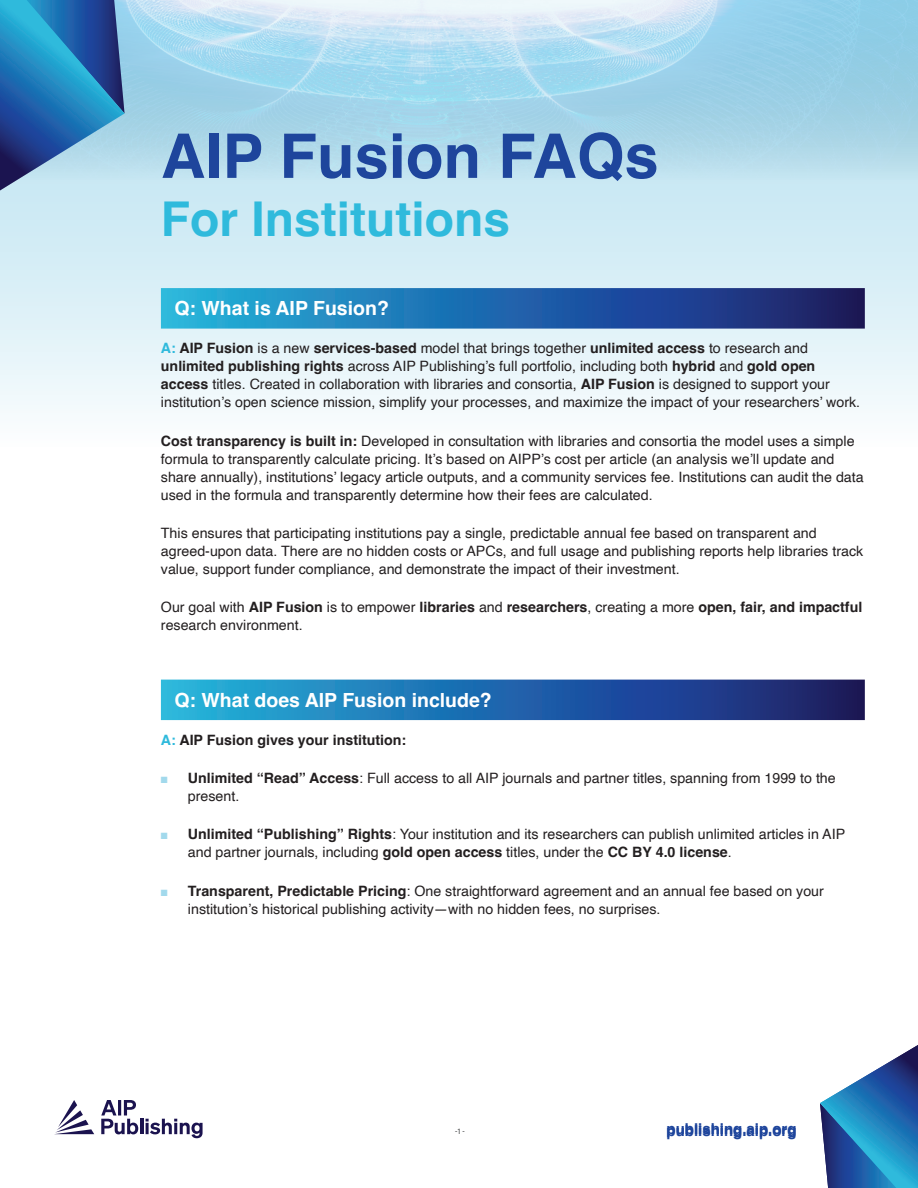
<style>
.page{position:relative;width:918px;height:1188px;background:#fff}
.page>*{position:absolute;margin:0;border:0;box-sizing:border-box;transform-origin:0 0}
.t1{font:700 61.5px "Helvetica";color:#1e459c}
.t2{font:700 48px "Helvetica";color:#2fbadc}
.t3{font:700 19.5px "Helvetica";color:#fff}
.t4{font:700 15px "Helvetica";color:#1e459c}
.t5{font:14.25px/18px "Helvetica";color:#231f20}
.t6{font:700 14.25px "Helvetica";color:#231f20}
.t7{font:8.25px "Mukta Mahee";color:#4b4c4d}
.s1{font-weight:700;color:#2fbadc}
.s2{font-weight:700}
.s3{color:#2fbadc}
.s4{color:#a2d9ec}
.s5{font-size:9px}
</style>
<div class="page">
<svg style="left:55px;top:1100px;width:39px;height:34px"></svg>
<svg style="left:101px;top:1100px;width:37px;height:34px"></svg>
<hr style="left:140px;top:1119px;width:3px;height:15px;background:#1b134f">
<svg style="left:146px;top:1119px;width:57px;height:19px"></svg>
<svg style="left:0;top:180px;width:918px;height:231px;background:#dcf0f7"></svg>
<img style="left:125px;top:0;width:793px;height:180px">
<svg style="left:161px;top:288px;width:704px;height:41px;background:#2266a7"></svg>
<svg style="left:161px;top:680px;width:704px;height:40px;background:#1f65a6"></svg>
<svg style="left:0;top:0;width:125px;height:199px;background:#4989bc"></svg>
<svg style="left:820px;top:1045px;width:98px;height:143px"></svg>
<h1 class="t1" style="left:161px;top:119px;width:499px">AIP Fusion FAQs</h1>
<h2 class="t2" style="left:161px;top:190px;width:351px">For Institutions</h2>
<h3 class="t3" style="left:174px;top:296px;width:216px">Q: What is AIP Fusion?</h3>
<p class="t5" style="left:161px;top:340px;width:701px"><span class="s1">A:</span> <span class="s2">AIP Fusion</span> is a new <span class="s2">services-based</span> model that brings together <span class="s2">unlimited access</span> to research and <span class="s2">unlimited publishing rights</span> across AIP Publishing’s full portfolio, including both <span class="s2">hybrid</span> and <span class="s2">gold open access</span> titles. Created in collaboration with libraries and consortia, <span class="s2">AIP Fusion</span> is designed to support your institution’s open science mission, simplify your processes, and maximize the impact of your researchers’ work.</p>
<p class="t5" style="left:161px;top:432px;width:704px"><span class="s2">Cost transparency is built in:</span> Developed in consultation with libraries and consortia the model uses a simple formula to transparently calculate pricing. It’s based on AIPP’s cost per article (an analysis we’ll update and share annually), institutions’ legacy article outputs, and a community services fee. Institutions can audit the data used in the formula and transparently determine how their fees are calculated.</p>
<p class="t5" style="left:161px;top:524px;width:704px">This ensures that participating institutions pay a single, predictable annual fee based on transparent and agreed-upon data. There are no hidden costs or APCs, and full usage and publishing reports help libraries track value, support funder compliance, and demonstrate the impact of their investment.</p>
<p class="t5" style="left:161px;top:598px;width:703px">Our goal with <span class="s2">AIP Fusion</span> is to empower <span class="s2">libraries</span> and <span class="s2">researchers</span>, creating a more <span class="s2">open, fair, and impactful </span>research environment.</p>
<h3 class="t3" style="left:174px;top:688px;width:319px">Q: What does AIP Fusion include?</h3>
<p class="t6" style="left:161px;top:731px;width:247px"><span class="s3">A:</span> AIP Fusion gives your institution:</p>
<p class="t5" style="left:188px;top:770px;width:649px;text-indent:-27px"><span class="s4">■</span> <span class="s2">Unlimited “Read” Access</span>: Full access to all AIP journals and partner titles, spanning from 1999 to the present.</p>
<p class="t5" style="left:188px;top:826px;width:659px;text-indent:-27px"><span class="s4">■</span> <span class="s2">Unlimited “Publishing” Rights</span>: Your institution and its researchers can publish unlimited articles in AIP and partner journals, including <span class="s2">gold open access</span> titles, under the <span class="s2">CC BY 4.0 license</span>.</p>
<p class="t5" style="left:188px;top:882px;width:638px;text-indent:-27px"><span class="s4">■</span> <span class="s2">Transparent, Predictable Pricing</span>: One straightforward agreement and an annual fee based on your institution’s historical publishing activity—with no hidden fees, no surprises.</p>
<p class="t7" style="left:455px;top:1126px;width:11px">-<span class="s5">1</span> -</p>
<p class="t4" style="left:667px;top:1119px;width:132px">publishing.aip.org</p>
<p class="t4" style="left:667px;top:1121px;width:132px">publishing.aip.org</p>
</div>
